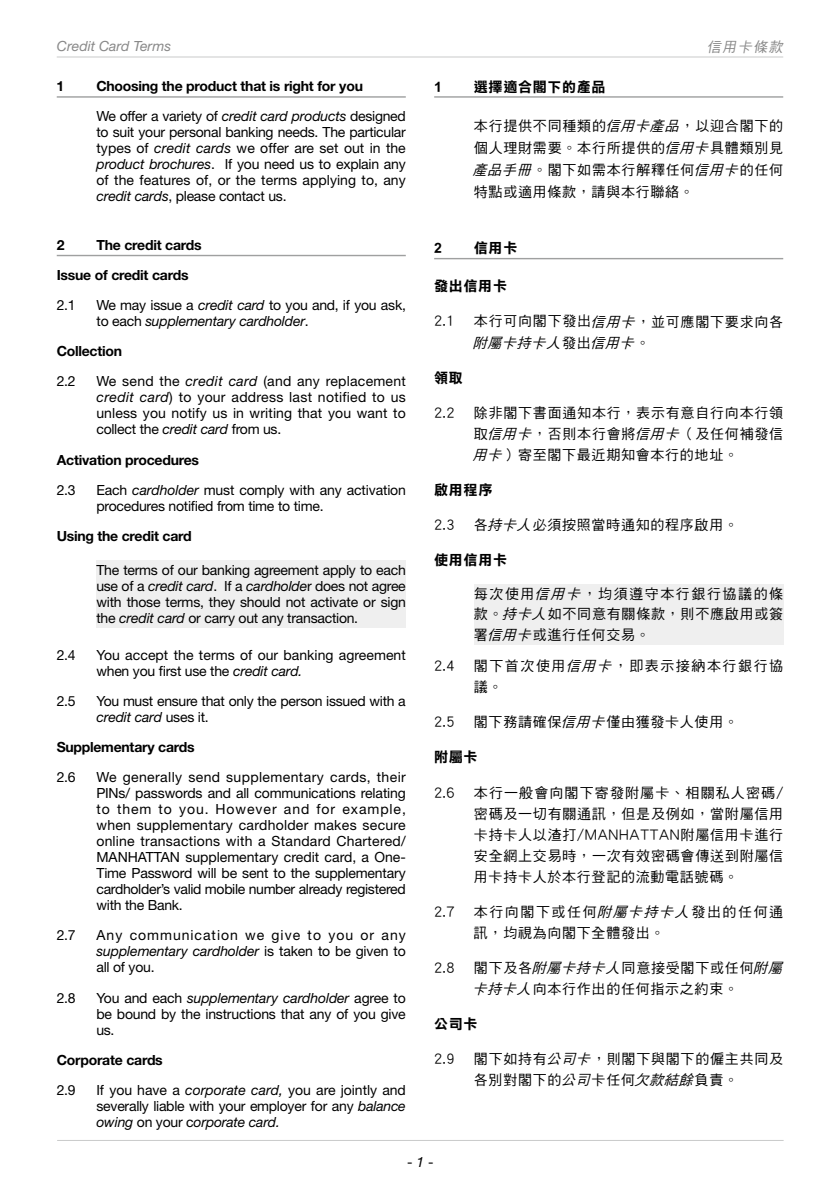
<style>
.page{position:relative;width:840px;height:1191px;background:#fff}
.page>*{position:absolute;margin:0;border:0;box-sizing:border-box;transform-origin:0 0}
.t1{font:14px/16px "Helvetica Neue LT Std";letter-spacing:-.015em;color:#000;text-align:justify}
.t2{font:14px/21px "DF Hei Md HKSCSP U";letter-spacing:.055em;color:#000;text-align:justify}
.t3{font:700 14px/30.2px "Helvetica Neue LT Std";letter-spacing:-.02em;color:#000}
.t4{font:14px/21px "DF Hei Md HKSCSP U";letter-spacing:.11em;color:#000}
.t5{font:14px "DF Li Hei Bd HK BF";letter-spacing:.05em;color:#000}
.t6{font:italic 14px "Helvetica Neue LT Std";color:#898989}
.t7{font:italic 14px "DF Hei Md HKSCSP U";color:#898989}
.s1{font-weight:400}
.s2{font-weight:400;font-style:italic}
.s3{font-style:italic}
</style>
<div class="page">
<hr style="left:57px;top:56px;width:725px;height:1px;background:#c9caca">
<hr style="left:57px;top:1140px;width:726px;height:1px;background:#c9caca">
<hr style="left:57px;top:96px;width:348px;height:2px;background:#9fa0a0">
<hr style="left:57px;top:255px;width:348px;height:1px;background:#9fa0a0">
<div style="left:96px;top:560px;width:309px;height:68px;background:#efefef"></div>
<hr style="left:434px;top:96px;width:348px;height:2px;background:#9fa0a0">
<hr style="left:434px;top:258px;width:348px;height:1px;background:#9fa0a0">
<div style="left:473px;top:583px;width:309px;height:61px;background:#efefef"></div>
<p class="t6" style="left:57px;top:38px;width:115px">Credit Card Terms</p>
<p class="t7" style="left:706px;top:40px;width:80px">信用卡條款</p>
<p class="t3" style="left:57px;top:71px;width:9px">1</p>
<p class="t3" style="left:96px;top:71px;width:311px">Choosing the product that is right for you<br><span class="s1">We offer a variety of</span> <span class="s2">credit card products</span> <span class="s1">designed</span></p>
<p class="t1" style="left:96px;top:124px;width:311px">to suit your personal banking needs. The particular types of <span class="s3">credit cards</span> we offer are set out in the <span class="s3">product brochures</span>. If you need us to explain any of the features of, or the terms applying to, any <span class="s3">credit cards</span>, please contact us.</p>
<p class="t3" style="left:57px;top:229px;width:9px">2</p>
<p class="t3" style="left:57px;top:229px;width:146px;text-indent:40px">The credit cards<br>Issue of credit cards</p>
<p class="t1" style="left:57px;top:297px;width:20px">2.1</p>
<p class="t1" style="left:96px;top:297px;width:311px">We may issue a <span class="s3">credit card</span> to you and, if you ask, to each <span class="s3">supplementary cardholder</span>.</p>
<p class="t3" style="left:57px;top:336px;width:67px">Collection</p>
<p class="t1" style="left:57px;top:373px;width:20px">2.2</p>
<p class="t1" style="left:96px;top:373px;width:311px">We send the <span class="s3">credit card</span> (and any replacement <span class="s3">credit card</span>) to your address last notified to us unless you notify us in writing that you want to collect the <span class="s3">credit card</span> from us.</p>
<p class="t3" style="left:57px;top:444px;width:144px">Activation procedures</p>
<p class="t1" style="left:57px;top:481px;width:20px">2.3</p>
<p class="t1" style="left:96px;top:481px;width:311px">Each <span class="s3">cardholder</span> must comply with any activation procedures notified from time to time.</p>
<p class="t3" style="left:57px;top:520px;width:136px">Using the credit card</p>
<p class="t1" style="left:96px;top:561px;width:311px">The terms of our banking agreement apply to each use of a <span class="s3">credit card</span>. If a <span class="s3">cardholde</span>r does not agree with those terms, they should not activate or sign the <span class="s3">credit card</span> or carry out any transaction.</p>
<p class="t1" style="left:57px;top:646px;width:20px">2.4</p>
<p class="t1" style="left:96px;top:646px;width:311px">You accept the terms of our banking agreement when you first use the <span class="s3">credit card.</span></p>
<p class="t1" style="left:57px;top:692px;width:20px">2.5</p>
<p class="t1" style="left:96px;top:692px;width:311px">You must ensure that only the person issued with a <span class="s3">credit card</span> uses it.</p>
<p class="t3" style="left:57px;top:731px;width:139px">Supplementary cards</p>
<p class="t1" style="left:57px;top:769px;width:20px">2.6</p>
<p class="t1" style="left:96px;top:769px;width:311px">We generally send supplementary cards, their PINs/ passwords and all communications relating to them to you. However and for example, when supplementary cardholder makes secure online transactions with a Standard Chartered/ MANHATTAN supplementary credit card, a One-Time Password will be sent to the supplementary cardholder’s valid mobile number already registered with the Bank.</p>
<p class="t1" style="left:57px;top:927px;width:20px">2.7</p>
<p class="t1" style="left:96px;top:927px;width:311px">Any communication we give to you or any <span class="s3">supplementary cardholder</span> is taken to be given to all of you.</p>
<p class="t1" style="left:57px;top:989px;width:20px">2.8</p>
<p class="t1" style="left:96px;top:989px;width:311px">You and each <span class="s3">supplementary cardholder</span> agree to be bound by the instructions that any of you give us.</p>
<p class="t3" style="left:57px;top:1044px;width:108px">Corporate cards</p>
<p class="t1" style="left:57px;top:1081px;width:20px">2.9</p>
<p class="t1" style="left:96px;top:1081px;width:311px">If you have a <span class="s3">corporate card,</span> you are jointly and severally liable with your employer for any <span class="s3">balance owing</span> on your c<span class="s3">orporate card.</span></p>
<p class="t5" style="left:434px;top:79px;width:9px">1</p>
<p class="t5" style="left:473px;top:79px;width:133px">選擇適合閣下的產品</p>
<p class="t2" style="left:472px;top:114px;width:312px;line-height:22px">本行提供不同種類的<span class="s3">信用卡產品</span>，以迎合閣下的個人理財需要。本行所提供的<span class="s3">信用卡</span>具體類別見<span class="s3">產品手冊</span>。閣下如需本行解釋任何<span class="s3">信用卡</span>的任何特點或適用條款，請與本行聯絡。</p>
<p class="t5" style="left:434px;top:241px;width:9px">2</p>
<p class="t5" style="left:473px;top:241px;width:45px">信用卡</p>
<p class="t5" style="left:434px;top:279px;width:74px">發出信用卡</p>
<p class="t2" style="left:434px;top:311px;width:22px">2.1</p>
<p class="t2" style="left:472px;top:311px;width:312px">本行可向閣下發出<span class="s3">信用卡</span>，並可應閣下要求向各<span class="s3">附屬卡持卡人</span>發出<span class="s3">信用卡</span>。</p>
<p class="t5" style="left:434px;top:370px;width:30px">領取</p>
<p class="t2" style="left:434px;top:402px;width:22px">2.2</p>
<p class="t2" style="left:472px;top:402px;width:312px">除非閣下書面通知本行，表示有意自行向本行領取<span class="s3">信用卡</span>，否則本行會將<span class="s3">信用卡</span>（及任何補發信<span class="s3">用卡</span>）寄至閣下最近期知會本行的地址。</p>
<p class="t5" style="left:434px;top:483px;width:60px">啟用程序</p>
<p class="t2" style="left:434px;top:514px;width:22px">2.3</p>
<p class="t2" style="left:473px;top:514px;width:265px">各<span class="s3">持卡人</span>必須按照當時通知的程序啟用。</p>
<p class="t5" style="left:434px;top:553px;width:74px">使用信用卡</p>
<p class="t2" style="left:473px;top:583px;width:310px">每次使用<span class="s3">信用卡</span>，均須遵守本行銀行協議的條款。<span class="s3">持卡人</span>如不同意有關條款，則不應啟用或簽署<span class="s3">信用卡</span>或進行任何交易。</p>
<p class="t2" style="left:434px;top:655px;width:22px">2.4</p>
<p class="t4" style="left:473px;top:655px;width:310px">閣下首次使用<span class="s3">信用卡</span>，即表示接納本行銀行協議。</p>
<p class="t2" style="left:434px;top:711px;width:22px">2.5</p>
<p class="t2" style="left:473px;top:711px;width:265px">閣下務請確保<span class="s3">信用卡</span>僅由獲發卡人使用。</p>
<p class="t5" style="left:434px;top:750px;width:45px">附屬卡</p>
<p class="t2" style="left:434px;top:782px;width:22px">2.6</p>
<p class="t2" style="left:473px;top:782px;width:310px">本行一般會向閣下寄發附屬卡、相關私人密碼/密碼及一切有關通訊，但是及例如，當附屬信用卡持卡人以渣打/MANHATTAN附屬信用卡進行安全網上交易時，一次有效密碼會傳送到附屬信用卡持卡人於本行登記的流動電話號碼。</p>
<p class="t2" style="left:434px;top:901px;width:22px">2.7</p>
<p class="t4" style="left:473px;top:901px;width:311px">本行向閣下或任何<span class="s3">附屬卡持卡人</span>發出的任何通訊，均視為向閣下全體發出。</p>
<p class="t2" style="left:434px;top:957px;width:22px">2.8</p>
<p class="t2" style="left:472px;top:957px;width:314px">閣下及各<span class="s3">附屬卡持卡人</span>同意接受閣下或任何<span class="s3">附屬卡持卡人</span>向本行作出的任何指示之約束。</p>
<p class="t5" style="left:434px;top:1017px;width:45px">公司卡</p>
<p class="t2" style="left:434px;top:1048px;width:22px">2.9</p>
<p class="t2" style="left:473px;top:1048px;width:310px">閣下如持有<span class="s3">公司卡</span>，則閣下與閣下的僱主共同及各別對閣下的<span class="s3">公司</span>卡任何<span class="s3">欠款結餘</span>負責。</p>
<p class="t1" style="left:407px;top:1153px;width:28px">- <span class="s3">1</span> -</p>
</div>
